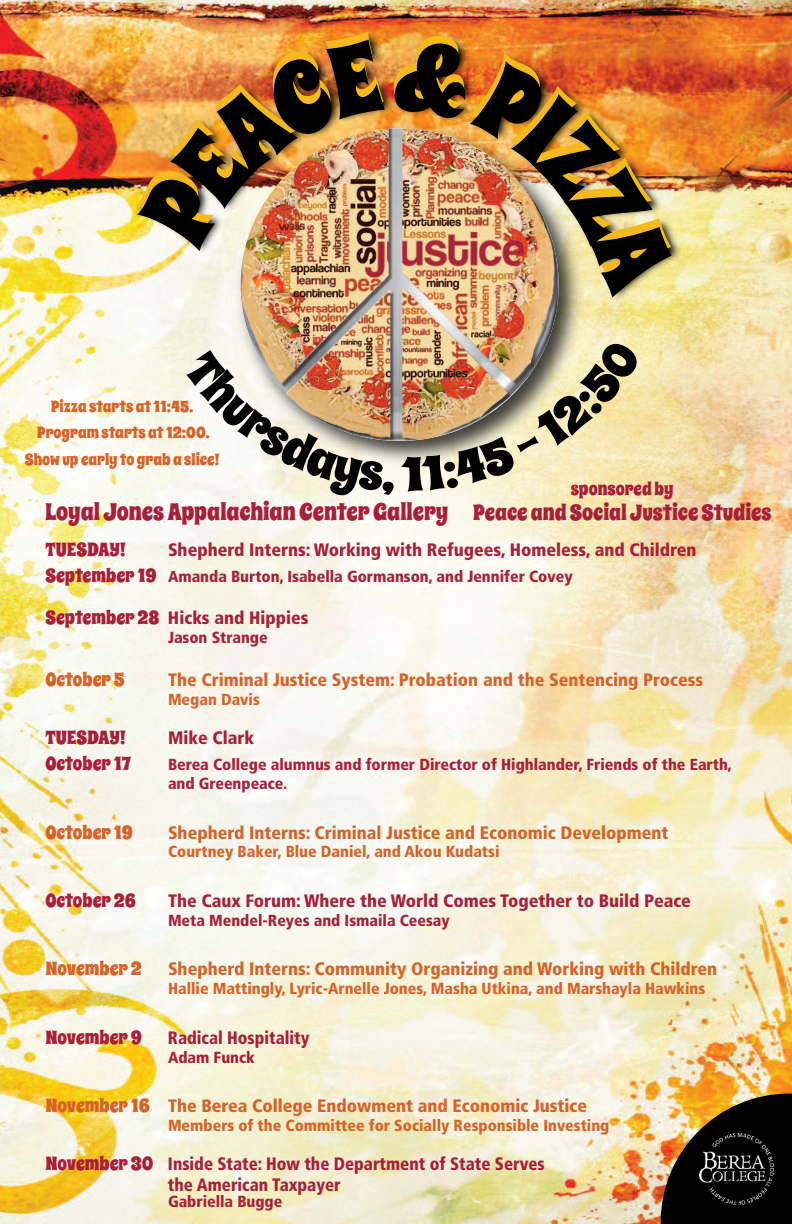
<style>
.page{position:relative;width:792px;height:1224px;background:#fff}
.page>*{position:absolute;margin:0;border:0;box-sizing:border-box;transform-origin:0 0}
.t1{font:24px "Spicy Rice";color:#a71f39}
.t2{font:22px "Spicy Rice";color:#a71f39}
.t3{font:19px "Spicy Rice";color:#a71f39}
.t4{font:19px "Spicy Rice";color:#d66227}
.t5{font:900 condensed 18px "Frutiger";color:#d66227}
.t6{font:900 condensed 18px "Frutiger";color:#a71f39}
.t7{font:900 condensed 18px/20.3px "Frutiger";color:#a71f39;scale:.94 1}
.t8{font:18px "Spicy Rice";color:#a71f39}
.t9{font:900 condensed 16px/18.8px "Frutiger";color:#a71f39}
.t10{font:900 condensed 16px "Frutiger";color:#d66227}
.t11{font:16px/26.5px "Spicy Rice";color:#d66227;text-align:center}
.s1{font-family:"Spicy Rice";font-weight:400;font-stretch:normal;font-size:19px}
</style>
<div class="page">
<img style="left:0;top:378px;width:792px;height:846px">
<img style="left:661px;top:1094px;width:131px;height:130px">
<img style="left:700px;top:1134px;width:73px;height:70px">
<img style="left:0;top:0;width:792px;height:378px">
<img style="left:183px;top:349px;width:211px;height:149px">
<img style="left:401px;top:338px;width:241px;height:154px">
<img style="left:137px;top:39px;width:248px;height:213px">
<img style="left:392px;top:37px;width:286px;height:261px">
<p class="t11" style="left:25px;top:395px;width:196px">Pizza starts at 11:45.<br>Programstarts at 12:00.<br>Showup early to grab a slice!</p>
<h1 class="t1" style="left:45px;top:503px;width:405px">Loyal Jones Appalachian Center Gallery</h1>
<p class="t8" style="left:571px;top:482px;width:104px">sponsored by</p>
<p class="t2" style="left:473px;top:504px;width:300px">Peace and Social Justice Studies</p>
<p class="t3" style="left:45px;top:542px;width:82px">TUESDAY!</p>
<p class="t6" style="left:168px;top:542px;width:530px">Shepherd Interns: Working with Refugees, Homeless, and Children</p>
<p class="t9" style="left:45px;top:568px;width:529px"><span class="s1">September 19</span> Amanda Burton, Isabella Gormanson, and Jennifer Covey</p>
<p class="t6" style="left:45px;top:611px;width:265px"><span class="s1">September 28</span> Hicks and Hippies</p>
<p class="t9" style="left:168px;top:629px;width:101px">Jason Strange</p>
<p class="t4" style="left:45px;top:672px;width:81px">October 5</p>
<p class="t5" style="left:168px;top:672px;width:537px">The Criminal Justice System: Probation and the Sentencing Process</p>
<p class="t10" style="left:168px;top:693px;width:93px">Megan Davis</p>
<p class="t3" style="left:45px;top:730px;width:82px">TUESDAY!</p>
<p class="t6" style="left:168px;top:731px;width:88px">Mike Clark</p>
<p class="t3" style="left:45px;top:757px;width:87px">October 17</p>
<p class="t9" style="left:168px;top:757px;width:566px">Berea College alumnus and former Director of Highlander, Friends of the Earth, and Greenpeace.</p>
<p class="t4" style="left:45px;top:825px;width:89px">October 19</p>
<p class="t5" style="left:168px;top:825px;width:502px">Shepherd Interns: Criminal Justice and Economic Development</p>
<p class="t10" style="left:168px;top:845px;width:333px">Courtney Baker, Blue Daniel, and Akou Kudatsi</p>
<p class="t3" style="left:45px;top:893px;width:92px">October 26</p>
<p class="t6" style="left:168px;top:894px;width:524px">The Caux Forum: Where the World Comes Together to Build Peace</p>
<p class="t9" style="left:168px;top:912px;width:283px">Meta Mendel-Reyes and Ismaila Ceesay</p>
<p class="t4" style="left:45px;top:962px;width:98px">November 2</p>
<p class="t5" style="left:168px;top:962px;width:551px">Shepherd Interns: Community Organizing and Working with Children</p>
<p class="t10" style="left:168px;top:982px;width:539px">Hallie Mattingly, Lyric-Arnelle Jones, Masha Utkina, and Marshayla Hawkins</p>
<p class="t3" style="left:45px;top:1030px;width:98px">November 9</p>
<p class="t7" style="left:168px;top:1029px;width:152px">Radical Hospitality</p>
<p class="t9" style="left:168px;top:1049px;width:88px">Adam Funck</p>
<p class="t5" style="left:45px;top:1099px;width:543px"><span class="s1">November 16</span> The Berea College Endowment and Economic Justice</p>
<p class="t10" style="left:168px;top:1119px;width:443px">Members of the Committee for Socially Responsible Investing</p>
<p class="t7" style="left:168px;top:1156px;width:402px;text-indent:-123px"><span class="s1">November 30</span> Inside State: How the Department of State Serves the American Taxpayer</p>
<p class="t9" style="left:168px;top:1194px;width:116px">Gabriella Bugge</p>
</div>
